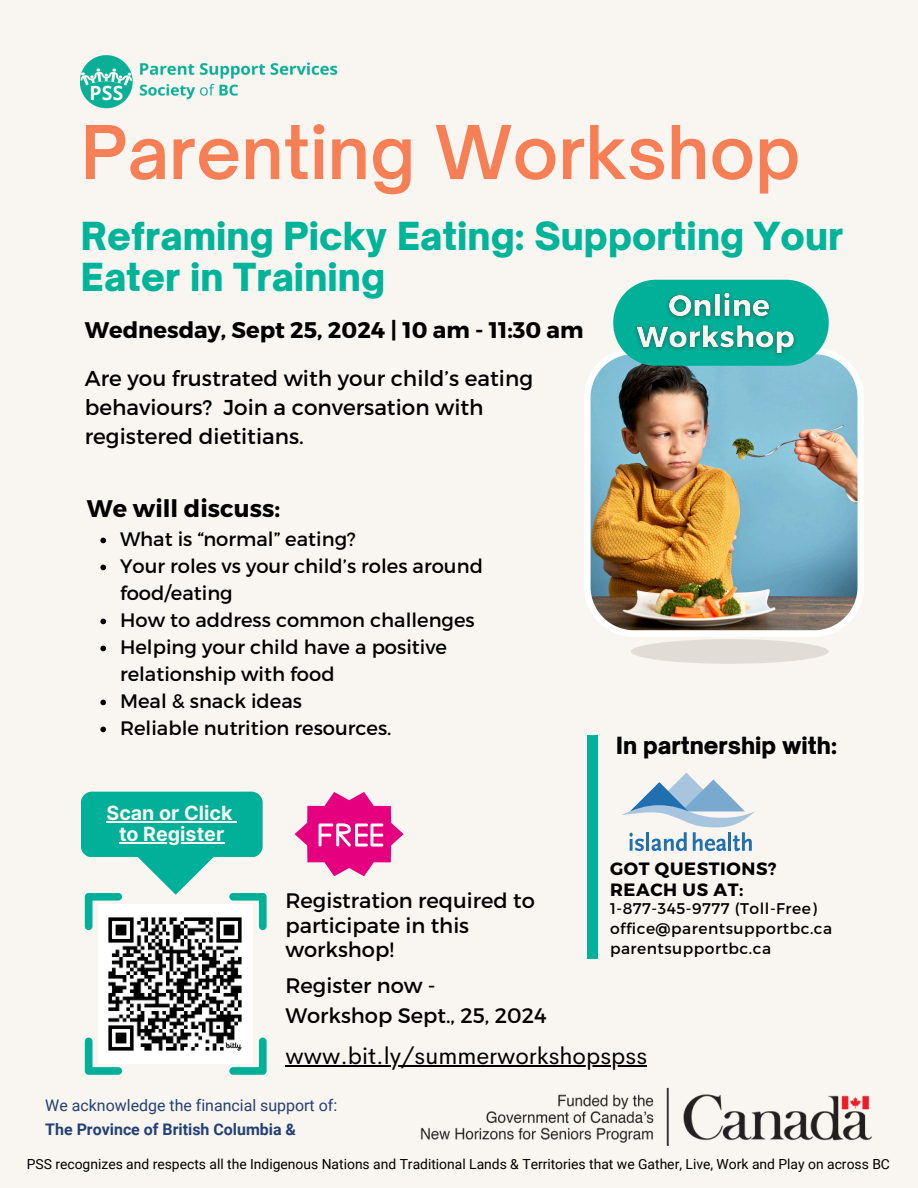
<style>
.page{position:relative;width:918px;height:1188px;background:#f9f5f0}
.page>*{position:absolute;margin:0;border:0;box-sizing:border-box;transform-origin:0 0}
.t1{font:600 70.95px "Open Sauce One";color:#f67f55}
.t2{font:900 37.05px/41.7px "Open Sauce One";color:#00b49a}
.t3{font:700 24px "Montserrat";color:#000}
.t4{font:23.4px "Cerebri Sans";color:#000}
.t5{font:700 22.65px "Montserrat";color:#000}
.t6{font:900 22.65px "Open Sauce One";color:#000}
.t7{font:21.45px/29.2px "Montserrat";color:#000}
.t8{font:21px/24.8px "Montserrat";color:#000}
.t9{font:700 19.65px "Inter";color:#f9f5f0}
.t10{font:19.5px/27px "Montserrat";color:#000}
.t11{font:700 17.85px "Montserrat";letter-spacing:.035em;color:#000}
.t12{font:15.9px "Roboto";color:#234075}
.t13{font:700 15.9px "Roboto";color:#234075}
.t14{font:15.45px "Montserrat";letter-spacing:.035em;color:#000}
.t15{font:13.95px "Roboto";color:#000}
</style>
<div class="page">
<img style="left:139px;top:83px;width:99px;height:17px">
<img style="left:81px;top:55px;width:52px;height:54px">
<img style="left:139px;top:62px;width:199px;height:17px">
<svg style="left:229px;top:893px;width:38px;height:37px"></svg>
<svg style="left:85px;top:893px;width:37px;height:37px"></svg>
<svg style="left:85px;top:1038px;width:37px;height:37px"></svg>
<svg style="left:229px;top:1038px;width:38px;height:37px"></svg>
<svg style="left:138px;top:857px;width:76px;height:38px"></svg>
<div style="left:81px;top:792px;width:182px;height:65px;background:#00b098;border-radius:11px"></div>
<img style="left:420px;top:1087px;width:452px;height:59px">
<svg style="left:295px;top:792px;width:109px;height:84px"></svg>
<img style="left:584px;top:348px;width:280px;height:289px">
<div style="left:631px;top:639px;width:198px;height:25px;background:#e2dcd6;border-radius:50%"></div>
<div style="left:613px;top:280px;width:216px;height:86px;background:#00b098;border-radius:43px"></div>
<img style="left:627px;top:287px;width:177px;height:76px">
<div style="left:588px;top:735px;width:10px;height:224px;background:#00b299"></div>
<img style="left:99px;top:905px;width:154px;height:158px">
<svg style="left:622px;top:773px;width:133px;height:78px"></svg>
<hr style="left:106px;top:821px;width:126px;height:1px;background:#f9f5f0">
<hr style="left:119px;top:842px;width:105px;height:2px;background:#f9f5f0">
<hr style="left:285px;top:1066px;width:362px;height:1px;background:#000">
<svg style="left:100px;top:538px;width:6px;height:5px"></svg>
<svg style="left:100px;top:565px;width:6px;height:5px"></svg>
<svg style="left:100px;top:619px;width:6px;height:5px"></svg>
<svg style="left:100px;top:646px;width:6px;height:5px"></svg>
<svg style="left:100px;top:700px;width:6px;height:5px"></svg>
<svg style="left:100px;top:727px;width:6px;height:5px"></svg>
<p class="t1" style="left:81px;top:108px;width:721px">Parenting Workshop</p>
<h6 class="t2" style="left:81px;top:215px;width:764px">Reframing Picky Eating: Supporting Your<br>Eater in Training</h6>
<p class="t5" style="left:85px;top:315px;width:500px">Wednesday, Sept 25, 2024 | 10 am - 11:30 am</p>
<p class="t7" style="left:85px;top:362px;width:450px">Are you frustrated with your child’s eating behaviours? Join a conversation with registered dietitians.</p>
<p class="t3" style="left:87px;top:493px;width:195px">We will discuss:</p>
<p class="t10" style="left:120px;top:524px;width:237px">What is “normal” eating?</p>
<p class="t10" style="left:120px;top:551px;width:364px">Your roles vs your child’s roles around food/eating</p>
<p class="t10" style="left:120px;top:605px;width:356px">How to address common challenges</p>
<h5 class="t10" style="left:120px;top:632px;width:329px">Helping your child have a positive relationship with food</h5>
<p class="t10" style="left:120px;top:686px;width:183px">Meal &amp; snack ideas</p>
<p class="t10" style="left:120px;top:713px;width:273px">Reliable nutrition resources.</p>
<p class="t9" style="left:106px;top:801px;width:127px">Scan or Click</p>
<p class="t9" style="left:119px;top:822px;width:107px">to Register</p>
<p class="t8" style="left:285px;top:887px;width:251px">Registration required to participate in this workshop!</p>
<p class="t8" style="left:285px;top:973px;width:152px">Register now -</p>
<h4 class="t8" style="left:285px;top:1002px;width:263px">Workshop Sept., 25, 2024</h4>
<p class="t6" style="left:616px;top:731px;width:222px">In partnership with:</p>
<h4 class="t11" style="left:610px;top:857px;width:168px">GOT QUESTIONS?</h4>
<p class="t11" style="left:610px;top:878px;width:135px">REACH US AT:</p>
<p class="t14" style="left:610px;top:899px;width:208px">1-877-345-9777 (Toll-Free)</p>
<p class="t14" style="left:610px;top:918px;width:224px">office@parentsupportbc.ca</p>
<p class="t14" style="left:610px;top:939px;width:163px">parentsupportbc.ca</p>
<p class="t4" style="left:285px;top:1041px;width:363px">www.bit.ly/summerworkshopspss</p>
<p class="t12" style="left:45px;top:1096px;width:293px">We acknowledge the financial support of:</p>
<p class="t13" style="left:45px;top:1120px;width:252px">The Province of British Columbia &amp;</p>
<p class="t15" style="left:27px;top:1156px;width:865px">PSS recognizes and respects all the Indigenous Nations and Traditional Lands &amp; Territories that we Gather, Live, Work and Play on across BC</p>
</div>
